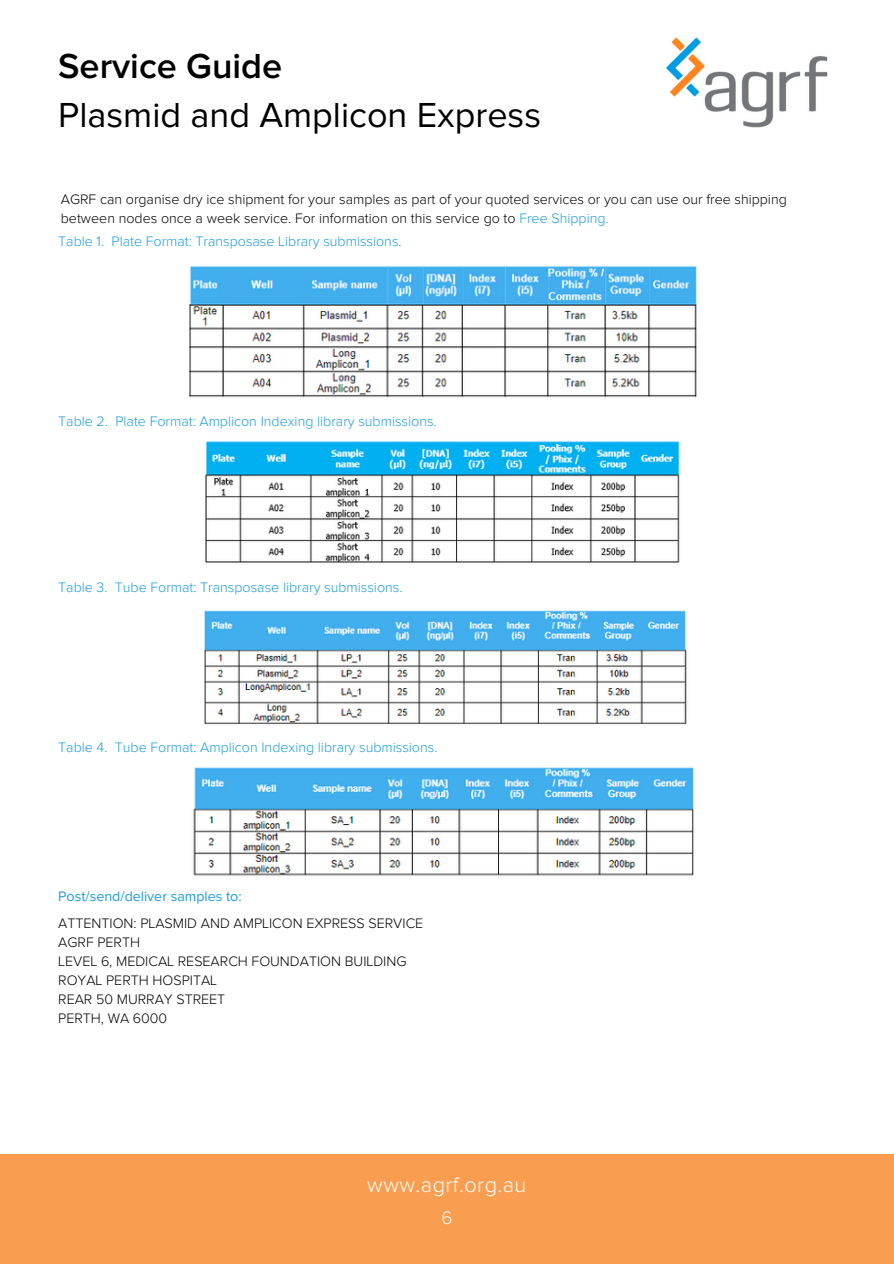
<style>
.page{position:relative;width:894px;height:1264px;background:#fff}
.page>*{position:absolute;margin:0;border:0;box-sizing:border-box;transform-origin:0 0}
.t1{font:36px "Proxima Nova";color:#000}
.t2{font:600 36px "Proxima Nova";color:#000}
.t3{font:300 21.75px "Proxima Nova";letter-spacing:.02em;color:#fefefe}
.t4{font:300 18.75px "Proxima Nova";color:#fefefe}
.t5{font:300 14.25px/19.2px "Proxima Nova";color:#000}
.t6{font:300 14.25px "Proxima Nova";color:#1c9dde}
.t7{font:14.25px "Proxima Nova";color:#1c9dde}
.s1{color:#1c9dde}
</style>
<div class="page">
<div style="left:0;top:1153px;width:893px;height:110px;background:#f99e50"></div>
<img style="left:666px;top:37px;width:162px;height:91px">
<img style="left:189px;top:265px;width:508px;height:133px">
<img style="left:205px;top:441px;width:475px;height:122px">
<img style="left:204px;top:610px;width:483px;height:115px">
<img style="left:193px;top:767px;width:501px;height:109px">
<p class="t2" style="left:58px;top:50px;width:225px">Service Guide</p>
<p class="t1" style="left:58px;top:99px;width:484px">Plasmid and Amplicon Express</p>
<p class="t5" style="left:61px;top:190px;width:727px">AGRF can organise dry ice shipment for your samples as part of your quoted services or you can use our free shipping between nodes once a week service. For information on this service go to <span class="s1">Free Shipping.</span></p>
<p class="t6" style="left:58px;top:235px;width:345px">Table 1. Plate Format: Transposase Library submissions.</p>
<p class="t6" style="left:58px;top:415px;width:380px">Table 2. Plate Format: Amplicon Indexing library submissions.</p>
<p class="t6" style="left:58px;top:581px;width:346px">Table 3. Tube Format: Transposase library submissions.</p>
<p class="t6" style="left:58px;top:740px;width:380px">Table 4. Tube Format: Amplicon Indexing library submissions.</p>
<h4 class="t7" style="left:58px;top:889px;width:185px">Post/send/deliver samples to:</h4>
<h3 class="t5" style="left:58px;top:913px;width:366px">ATTENTION: PLASMID AND AMPLICON EXPRESS SERVICE<br>AGRF PERTH<br>LEVEL 6, MEDICAL RESEARCH FOUNDATION BUILDING<br>ROYAL PERTH HOSPITAL<br>REAR 50 MURRAY STREET</h3>
<p class="t5" style="left:58px;top:1009px;width:110px">PERTH, WA 6000</p>
<p class="t3" style="left:367px;top:1174px;width:161px">www.agrf.org.au</p>
<p class="t4" style="left:441px;top:1208px;width:12px">6</p>
</div>
